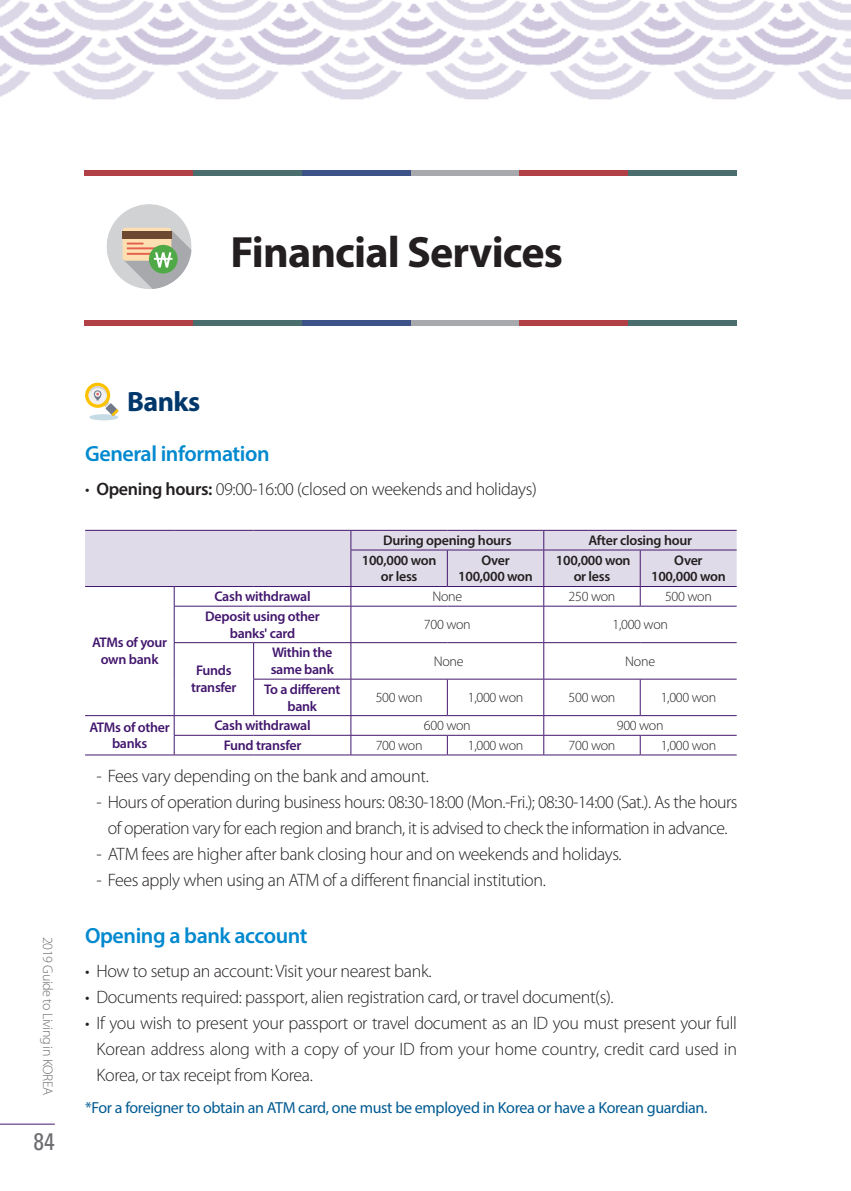
<style>
.page{position:relative;width:851px;height:1191px;background:#fff}
.page>*{position:absolute;margin:0;border:0;box-sizing:border-box;transform-origin:0 0}
.t1{font:700 44px "Myriad Pro";letter-spacing:-.02em;color:#231f20}
.타이틀{font:700 28px "Myriad Pro";letter-spacing:-.02em;color:#00376b}
.t2{font:condensed 24px "Univers LT Std";color:#6c6d70}
.중제목{font:600 22px "Myriad Pro";letter-spacing:-.02em;color:#0089cf}
.본문{font:300 18px/26px "Myriad Pro";letter-spacing:-.02em;color:#231f20;text-align:center}
.예제{font:16px "Myriad Pro";letter-spacing:-.02em;color:#015a92}
.표_내용{font:600 14px/16.8px "Myriad Pro";letter-spacing:-.02em;color:#43176e;text-align:center}
.표_내용-2{font:300 14px "Myriad Pro";letter-spacing:-.02em;color:#231f20}
.표_내용-3{font:600 14px/16.8px "Myriad Pro";letter-spacing:-.02em;color:#231f20;text-align:center}
.t3{font:300 14px "Myriad Pro";letter-spacing:-.03em;color:#6c6d70}
.s1{font-weight:600}
</style>
<div class="page">
<img style="left:0;top:0;width:851px;height:100px">
<div style="left:519px;top:320px;width:109px;height:6px;background:#b04045"></div>
<div style="left:628px;top:320px;width:108px;height:6px;background:#4a6e6e"></div>
<div style="left:410px;top:320px;width:109px;height:6px;background:#a8a9ad"></div>
<div style="left:302px;top:320px;width:108px;height:6px;background:#3d5286"></div>
<div style="left:84px;top:320px;width:109px;height:6px;background:#b04045"></div>
<div style="left:193px;top:320px;width:109px;height:6px;background:#4a6e6e"></div>
<div style="left:519px;top:170px;width:109px;height:6px;background:#b04045"></div>
<div style="left:628px;top:170px;width:108px;height:6px;background:#4a6e6e"></div>
<div style="left:410px;top:170px;width:109px;height:6px;background:#a8a9ad"></div>
<div style="left:302px;top:170px;width:108px;height:6px;background:#3d5286"></div>
<div style="left:84px;top:170px;width:109px;height:6px;background:#b04045"></div>
<div style="left:193px;top:170px;width:109px;height:6px;background:#4a6e6e"></div>
<div style="left:106px;top:204px;width:85px;height:85px;background:#d1d2d4;border-radius:50%"></div>
<svg style="left:122px;top:228px;width:49px;height:33px"></svg>
<div style="left:122px;top:232px;width:49px;height:7px;background:#6e4931"></div>
<svg style="left:123px;top:229px;width:68px;height:60px"></svg>
<div style="left:89px;top:414px;width:29px;height:6px;background:#c7dbe6;border-radius:50%"></div>
<svg style="left:85px;top:383px;width:33px;height:33px"></svg>
<svg style="left:85px;top:530px;width:651px;height:76px"></svg>
<hr style="left:174px;top:606px;width:79px;height:1px;background:#43176e">
<hr style="left:174px;top:606px;width:1px;height:36px;background:#43176e">
<hr style="left:253px;top:606px;width:98px;height:1px;background:#43176e">
<hr style="left:351px;top:606px;width:96px;height:1px;background:#43176e">
<hr style="left:350px;top:606px;width:1px;height:36px;background:#43176e">
<hr style="left:447px;top:606px;width:96px;height:1px;background:#43176e">
<hr style="left:543px;top:606px;width:97px;height:1px;background:#43176e">
<hr style="left:543px;top:606px;width:1px;height:36px;background:#43176e">
<hr style="left:640px;top:606px;width:96px;height:1px;background:#43176e">
<hr style="left:174px;top:642px;width:79px;height:1px;background:#43176e">
<hr style="left:174px;top:643px;width:1px;height:36px;background:#43176e">
<hr style="left:174px;top:679px;width:1px;height:36px;background:#43176e">
<hr style="left:253px;top:642px;width:98px;height:1px;background:#43176e">
<hr style="left:253px;top:643px;width:1px;height:36px;background:#43176e">
<hr style="left:351px;top:642px;width:96px;height:1px;background:#43176e">
<hr style="left:350px;top:643px;width:1px;height:36px;background:#43176e">
<hr style="left:447px;top:642px;width:96px;height:1px;background:#43176e">
<hr style="left:543px;top:642px;width:97px;height:1px;background:#43176e">
<hr style="left:543px;top:643px;width:1px;height:36px;background:#43176e">
<hr style="left:640px;top:642px;width:96px;height:1px;background:#43176e">
<hr style="left:253px;top:679px;width:98px;height:1px;background:#43176e">
<hr style="left:253px;top:679px;width:1px;height:36px;background:#43176e">
<hr style="left:351px;top:679px;width:96px;height:1px;background:#43176e">
<hr style="left:350px;top:679px;width:1px;height:36px;background:#43176e">
<hr style="left:447px;top:679px;width:96px;height:1px;background:#43176e">
<hr style="left:447px;top:679px;width:1px;height:36px;background:#43176e">
<hr style="left:543px;top:679px;width:97px;height:1px;background:#43176e">
<hr style="left:543px;top:679px;width:1px;height:36px;background:#43176e">
<hr style="left:640px;top:679px;width:96px;height:1px;background:#43176e">
<hr style="left:639px;top:679px;width:1px;height:36px;background:#43176e">
<hr style="left:85px;top:715px;width:89px;height:1px;background:#43176e">
<hr style="left:85px;top:754px;width:89px;height:1px;background:#43176e">
<hr style="left:174px;top:715px;width:79px;height:1px;background:#43176e">
<hr style="left:253px;top:715px;width:98px;height:1px;background:#43176e">
<hr style="left:351px;top:715px;width:96px;height:1px;background:#43176e">
<hr style="left:447px;top:715px;width:96px;height:1px;background:#43176e">
<hr style="left:543px;top:715px;width:97px;height:1px;background:#43176e">
<hr style="left:640px;top:715px;width:96px;height:1px;background:#43176e">
<hr style="left:174px;top:735px;width:79px;height:1px;background:#43176e">
<svg style="left:174px;top:716px;width:1px;height:38px"></svg>
<hr style="left:253px;top:735px;width:98px;height:1px;background:#43176e">
<hr style="left:351px;top:735px;width:96px;height:1px;background:#43176e">
<svg style="left:350px;top:716px;width:1px;height:38px"></svg>
<hr style="left:447px;top:735px;width:96px;height:1px;background:#43176e">
<svg style="left:447px;top:735px;width:1px;height:19px"></svg>
<hr style="left:543px;top:735px;width:97px;height:1px;background:#43176e">
<svg style="left:543px;top:716px;width:1px;height:38px"></svg>
<hr style="left:640px;top:735px;width:96px;height:1px;background:#43176e">
<svg style="left:639px;top:735px;width:1px;height:19px"></svg>
<hr style="left:174px;top:754px;width:79px;height:1px;background:#43176e">
<hr style="left:253px;top:754px;width:98px;height:1px;background:#43176e">
<hr style="left:351px;top:754px;width:96px;height:1px;background:#43176e">
<hr style="left:447px;top:754px;width:96px;height:1px;background:#43176e">
<hr style="left:543px;top:754px;width:97px;height:1px;background:#43176e">
<hr style="left:640px;top:754px;width:96px;height:1px;background:#43176e">
<hr style="left:0;top:1123px;width:55px;height:1px;background:#43176e">
<p class="t1" style="left:230px;top:223px;width:334px">Financial Services</p>
<p class="t3" style="left:56px;top:937px;width:160px;rotate:90deg">2019 Guide to Living in KOREA</p>
<p class="t2" style="left:33px;top:1126px;width:23px">84</p>
<p class="타이틀" style="left:127px;top:383px;width:75px">Banks</p>
<p class="중제목" style="left:85px;top:440px;width:186px">General information</p>
<p class="본문" style="left:85px;top:476px;width:453px">• <span class="s1">Opening hours:</span> 09:00-16:00 (closed on weekends and holidays)</p>
<p class="표_내용-3" style="left:383px;top:531px;width:130px">During opening hours</p>
<p class="표_내용-3" style="left:588px;top:531px;width:105px">After closing hour</p>
<p class="표_내용-3" style="left:362px;top:551px;width:76px">100,000 won or less</p>
<p class="표_내용-3" style="left:458px;top:551px;width:76px">Over<br>100,000 won</p>
<p class="표_내용-3" style="left:556px;top:551px;width:76px">100,000 won or less</p>
<p class="표_내용-3" style="left:651px;top:551px;width:76px">Over<br>100,000 won</p>
<p class="표_내용" style="left:92px;top:634px;width:77px">ATMs of your own bank</p>
<p class="표_내용" style="left:214px;top:587px;width:98px">Cash withdrawal</p>
<p class="표_내용-2" style="left:432px;top:588px;width:31px">None</p>
<p class="표_내용-2" style="left:568px;top:588px;width:48px">250 won</p>
<p class="표_내용-2" style="left:665px;top:588px;width:48px">500 won</p>
<p class="표_내용" style="left:205px;top:607px;width:116px">Deposit using other banks' card</p>
<p class="표_내용-2" style="left:424px;top:616px;width:48px">700 won</p>
<p class="표_내용-2" style="left:612px;top:616px;width:57px">1,000 won</p>
<p class="표_내용" style="left:191px;top:662px;width:47px">Funds transfer</p>
<p class="표_내용" style="left:270px;top:644px;width:65px;text-align:left">Within the same bank</p>
<p class="표_내용-2" style="left:434px;top:652px;width:31px">None</p>
<p class="표_내용-2" style="left:625px;top:652px;width:31px">None</p>
<p class="표_내용" style="left:264px;top:680px;width:78px">To a different bank</p>
<p class="표_내용-2" style="left:375px;top:689px;width:48px">500 won</p>
<p class="표_내용-2" style="left:467px;top:689px;width:57px">1,000 won</p>
<p class="표_내용-2" style="left:568px;top:689px;width:48px">500 won</p>
<p class="표_내용-2" style="left:660px;top:689px;width:57px">1,000 won</p>
<p class="표_내용" style="left:89px;top:718px;width:82px">ATMs of other banks</p>
<p class="표_내용" style="left:214px;top:716px;width:98px">Cash withdrawal</p>
<p class="표_내용-2" style="left:424px;top:717px;width:48px">600 won</p>
<p class="표_내용-2" style="left:616px;top:717px;width:48px">900 won</p>
<p class="표_내용" style="left:224px;top:736px;width:79px">Fund transfer</p>
<p class="표_내용-2" style="left:375px;top:736px;width:48px">700 won</p>
<p class="표_내용-2" style="left:467px;top:736px;width:57px">1,000 won</p>
<p class="표_내용-2" style="left:568px;top:736px;width:48px">700 won</p>
<p class="표_내용-2" style="left:660px;top:736px;width:57px">1,000 won</p>
<p class="본문" style="left:96px;top:762px;width:334px">- Fees vary depending on the bank and amount.</p>
<p class="본문" style="left:96px;top:788px;width:642px">- Hours of operation during business hours: 08:30-18:00 (Mon.-Fri.); 08:30-14:00 (Sat.). As the hours of operation vary for each region and branch, it is advised to check the information in advance.</p>
<p class="본문" style="left:96px;top:840px;width:526px">- ATM fees are higher after bank closing hour and on weekends and holidays.</p>
<p class="본문" style="left:96px;top:866px;width:451px">- Fees apply when using an ATM of a different financial institution.</p>
<p class="중제목" style="left:85px;top:922px;width:224px">Opening a bank account</p>
<p class="본문" style="left:85px;top:958px;width:348px">• How to setup an account: Visit your nearest bank.</p>
<p class="본문" style="left:85px;top:984px;width:530px">• Documents required: passport, alien registration card, or travel document(s).</p>
<p class="본문" style="left:96px;top:1010px;width:642px;text-align:justify;text-indent:-11px">• If you wish to present your passport or travel document as an ID you must present your full Korean address along with a copy of your ID from your home country, credit card used in Korea, or tax receipt from Korea.</p>
<p class="예제" style="left:85px;top:1097px;width:623px">*For a foreigner to obtain an ATM card, one must be employed in Korea or have a Korean guardian.</p>
</div>
